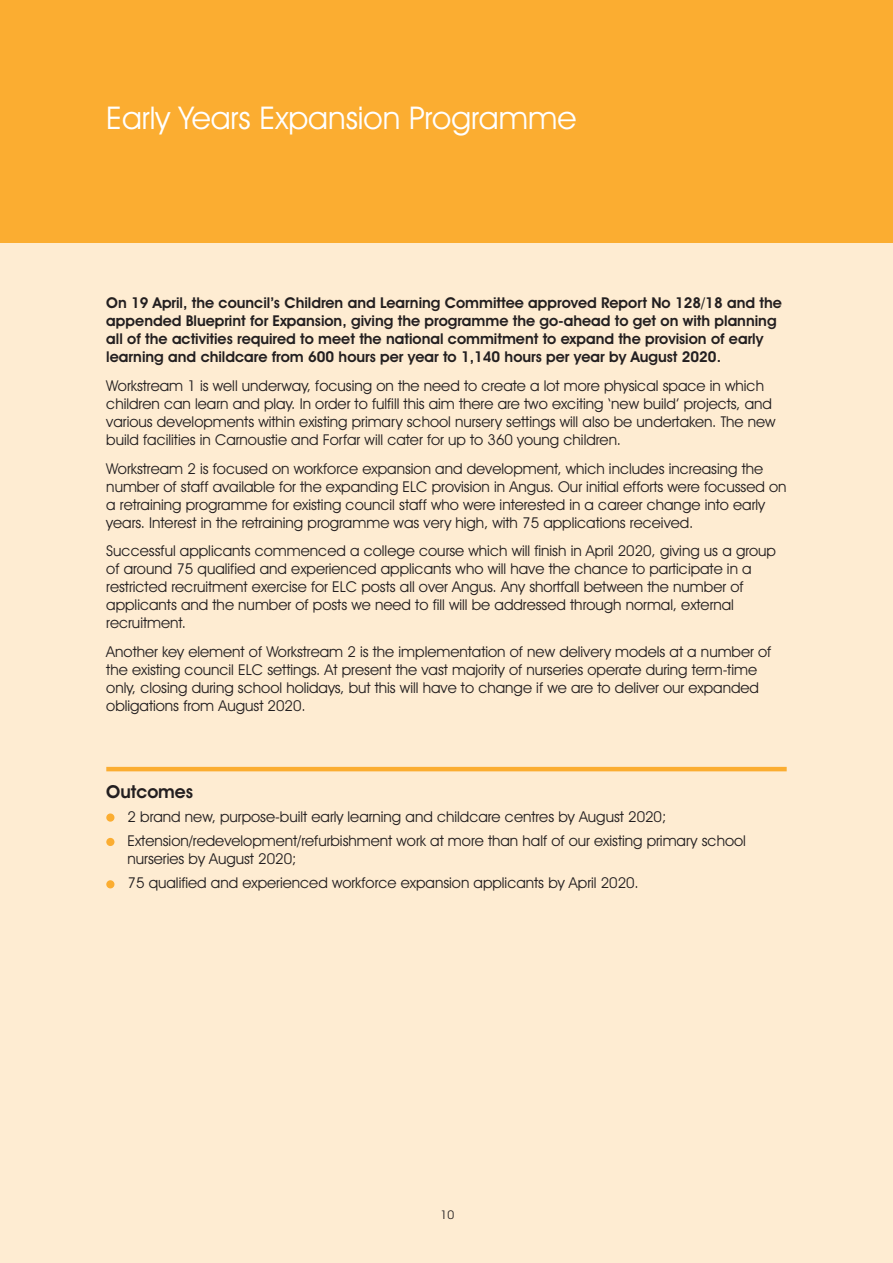
<style>
.page{position:relative;width:893px;height:1263px;background:#feecd2}
.page>*{position:absolute;margin:0;border:0;box-sizing:border-box;transform-origin:0 0}
.t1{font:31.5px "Avant Garde IT Cby BT";color:#fff}
.t2{font:600 18px "Avant Garde IT Cby BT";color:#231f20}
.t3{font:15px/18px "Avant Garde IT Cby BT";color:#231f20}
.t4{font:600 15px/18px "Avant Garde IT Cby BT";color:#231f20}
.t5{font:12px "Avant Garde IT Cby BT";color:#231f20}
</style>
<div class="page">
<hr style="left:106px;top:767px;width:681px;height:4px;background:#fbad31">
<div style="left:106px;top:813px;width:8px;height:9px;background:#fbad31;border-radius:50%"></div>
<div style="left:106px;top:838px;width:8px;height:8px;background:#fbad31;border-radius:50%"></div>
<div style="left:106px;top:880px;width:8px;height:8px;background:#fbad31;border-radius:50%"></div>
<div style="left:0;top:0;width:893px;height:242px;background:#fbad31"></div>
<h1 class="t1" style="left:106px;top:106px;width:472px">Early Years Expansion Programme</h1>
<p class="t4" style="left:106px;top:295px;width:677px">On 19 April, the council’s Children and Learning Committee approved Report No 128/18 and the appended Blueprint for Expansion, giving the programme the go-ahead to get on with planning all of the activities required to meet the national commitment to expand the provision of early learning and childcare from 600 hours per year to 1,140 hours per year by August 2020.</p>
<p class="t3" style="left:106px;top:378px;width:671px">Workstream 1 is well underway, focusing on the need to create a lot more physical space in which children can learn and play. In order to fulfill this aim there are two exciting ‘new build’ projects, and various developments within existing primary school nursery settings will also be undertaken. The new build facilities in Carnoustie and Forfar will cater for up to 360 young children.</p>
<p class="t3" style="left:106px;top:461px;width:682px">Workstream 2 is focused on workforce expansion and development, which includes increasing the number of staff available for the expanding ELC provision in Angus. Our initial efforts were focussed on a retraining programme for existing council staff who were interested in a career change into early years. Interest in the retraining programme was very high, with 75 applications received.</p>
<p class="t3" style="left:106px;top:543px;width:671px">Successful applicants commenced a college course which will finish in April 2020, giving us a group of around 75 qualified and experienced applicants who will have the chance to participate in a restricted recruitment exercise for ELC posts all over Angus. Any shortfall between the number of applicants and the number of posts we need to fill will be addressed through normal, external recruitment.</p>
<p class="t3" style="left:106px;top:644px;width:666px">Another key element of Workstream 2 is the implementation of new delivery models at a number of the existing council ELC settings. At present the vast majority of nurseries operate during term-time only, closing during school holidays, but this will have to change if we are to deliver our expanded obligations from August 2020.</p>
<p class="t2" style="left:106px;top:785px;width:88px">Outcomes</p>
<p class="t3" style="left:128px;top:805px;width:620px;line-height:24.5px">2 brand new, purpose-built early learning and childcare centres by August 2020;<br>Extension/redevelopment/refurbishment work at more than half of our existing primary school</p>
<p class="t3" style="left:128px;top:848px;width:513px;line-height:24.5px">nurseries by August 2020;<br>75 qualified and experienced workforce expansion applicants by April 2020.</p>
<p class="t5" style="left:441px;top:1211px;width:15px">10</p>
</div>
